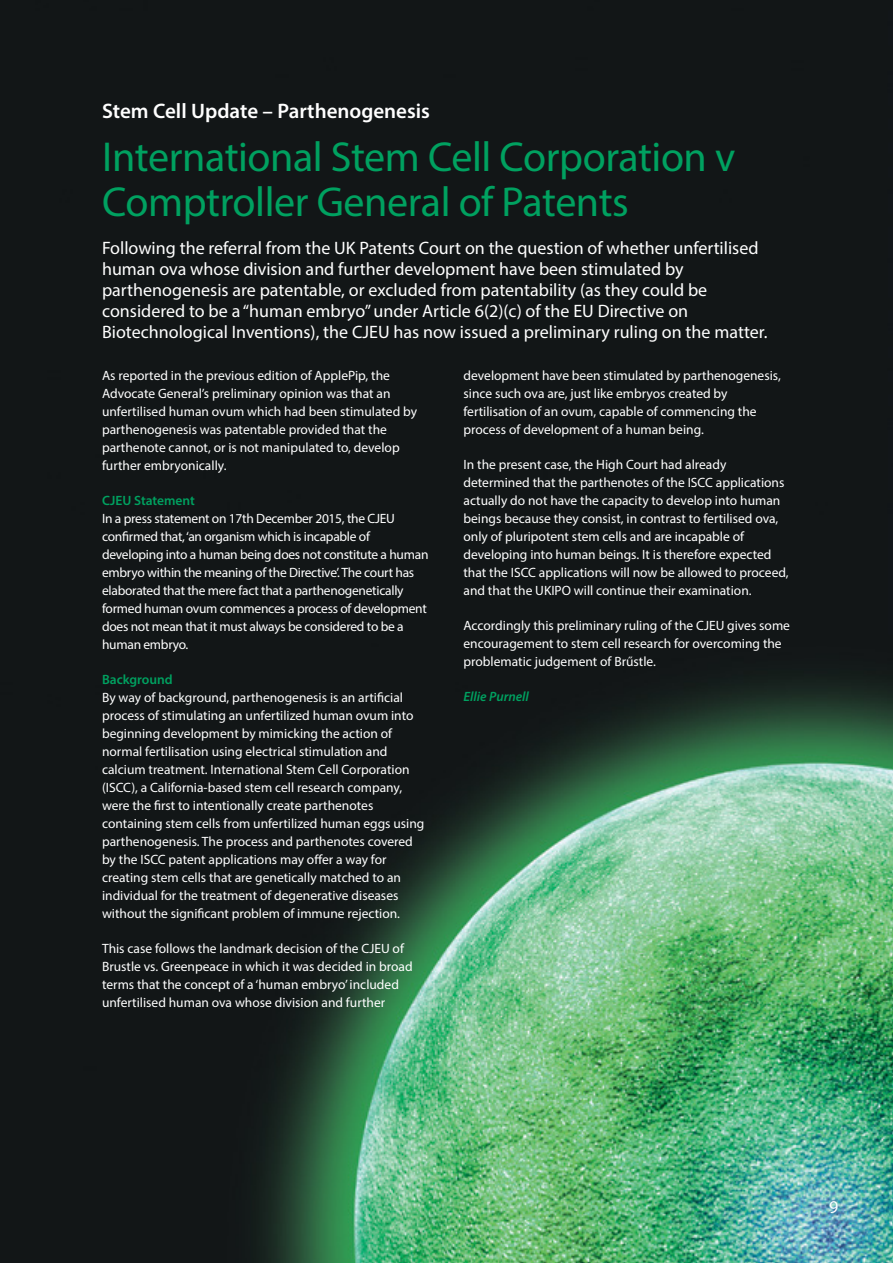
<style>
.page{position:relative;width:893px;height:1263px;background:#fff}
.page>*{position:absolute;margin:0;border:0;box-sizing:border-box;transform-origin:0 0}
.t1{font:42px/45px "Myriad Pro";letter-spacing:-.01em;color:#00a160}
.t2{font:600 21px "Myriad Pro";color:#fff}
.t3{font:18px/21px "Myriad Pro";color:#fff}
.t4{font:13.5px/18px "Myriad Pro";color:#fff}
.t5{font:13.5px/18px "Myriad Pro";letter-spacing:-.02em;color:#fff}
.t6{font:600 13.5px "Myriad Pro";color:#00a160}
.t7{font:italic 600 13.5px "Myriad Pro";color:#00a160}
</style>
<div class="page">
<img style="left:0;top:0;width:893px;height:1263px">
<h2 class="t2" style="left:102px;top:97px;width:329px">Stem Cell Update – Parthenogenesis</h2>
<h1 class="t1" style="left:102px;top:134px;width:635px">International Stem Cell Corporation v<br>Comptroller General of Patents</h1>
<p class="t3" style="left:102px;top:237px;width:667px">Following the referral from the UK Patents Court on the question of whether unfertilised human ova whose division and further development have been stimulated by parthenogenesis are patentable, or excluded from patentability (as they could be considered to be a “human embryo” under Article 6(2)(c) of the EU Directive on Biotechnological Inventions), the CJEU has now issued a preliminary ruling on the matter.</p>
<p class="t4" style="left:102px;top:366px;width:317px">As reported in the previous edition of ApplePip, the Advocate General’s preliminary opinion was that an unfertilised human ovum which had been stimulated by parthenogenesis was patentable provided that the parthenote cannot, or is not manipulated to, develop further embryonically.</p>
<p class="t6" style="left:102px;top:492px;width:94px">CJEU Statement</p>
<p class="t5" style="left:102px;top:509px;width:328px">In a press statement on 17th December 2015, the CJEU confirmed that, ‘an organism which is incapable of developing into a human being does not constitute a human embryo within the meaning of the Directive’. The court has elaborated that the mere fact that a parthenogenetically formed human ovum commences a process of development does not mean that it must always be considered to be a human embryo.</p>
<p class="t6" style="left:102px;top:671px;width:72px">Background</p>
<p class="t4" style="left:102px;top:688px;width:324px">By way of background, parthenogenesis is an artificial process of stimulating an unfertilized human ovum into beginning development by mimicking the action of normal fertilisation using electrical stimulation and calcium treatment. International Stem Cell Corporation (ISCC), a California-based stem cell research company, were the first to intentionally create parthenotes containing stem cells from unfertilized human eggs using parthenogenesis. The process and parthenotes covered by the ISCC patent applications may offer a way for creating stem cells that are genetically matched to an individual for the treatment of degenerative diseases without the significant problem of immune rejection.</p>
<p class="t4" style="left:102px;top:939px;width:312px">This case follows the landmark decision of the CJEU of Brustle vs. Greenpeace in which it was decided in broad terms that the concept of a ‘human embryo’ included unfertilised human ova whose division and further</p>
<p class="t4" style="left:463px;top:366px;width:319px">development have been stimulated by parthenogenesis, since such ova are, just like embryos created by fertilisation of an ovum, capable of commencing the process of development of a human being.</p>
<p class="t4" style="left:463px;top:455px;width:327px">In the present case, the High Court had already determined that the parthenotes of the ISCC applications actually do not have the capacity to develop into human beings because they consist, in contrast to fertilised ova, only of pluripotent stem cells and are incapable of developing into human beings. It is therefore expected that the ISCC applications will now be allowed to proceed, and that the UKIPO will continue their examination.</p>
<p class="t4" style="left:463px;top:616px;width:328px">Accordingly this preliminary ruling of the CJEU gives some encouragement to stem cell research for overcoming the problematic judgement of Brűstle.</p>
<p class="t7" style="left:463px;top:688px;width:67px">Ellie Purnell</p>
<h3 class="t3" style="left:829px;top:1196px;width:11px">9</h3>
</div>
